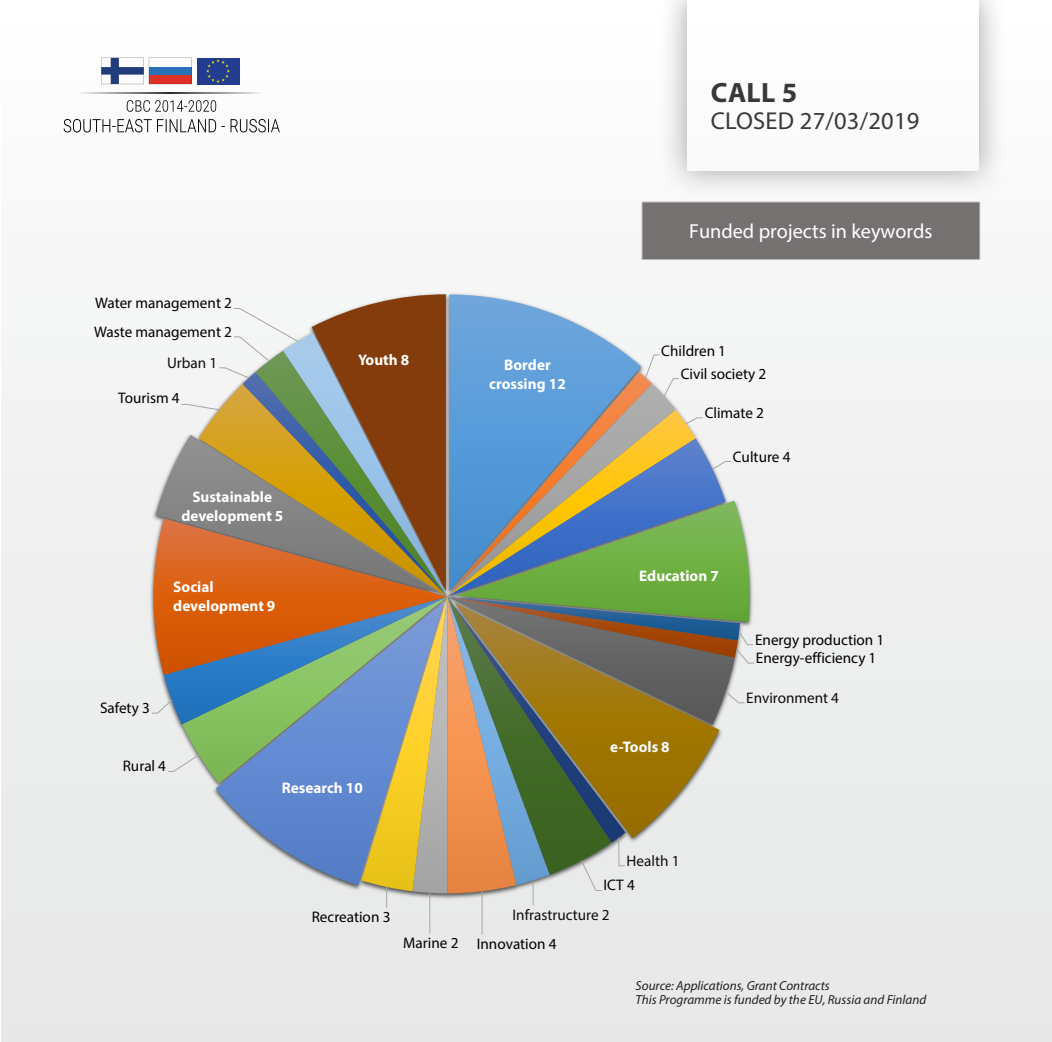
<style>
.page{position:relative;width:1052px;height:1042px;background:#fff}
.page>*{position:absolute;margin:0;border:0;box-sizing:border-box;transform-origin:0 0}
.t1{font:700 28px "Myriad Pro";color:#3a3837}
.t2{font:24.5px "Myriad Pro";letter-spacing:.01em;color:#3a3837}
.t3{font:20.47px "Myriad Pro";color:#fff}
.t4{font:15.4px/22.9px "Myriad Pro";color:#000}
.t5{font:700 15.4px/19.1px "Myriad Pro";color:#fff;text-align:center}
.t6{font:15.4px/24.7px "Myriad Pro";color:#0d0d0d}
.t7{font:italic 13.12px/14px "Myriad Pro";color:#231f20}
.s1{color:#000}
.s2{color:#0d0d0d}
</style>
<div class="page">
<div style="left:1px;top:1px;width:1051px;height:1041px;background:linear-gradient(to right,#f1f1f2,#f2f2f3)"></div>
<hr style="left:481px;top:891px;width:1px;height:43px;background:#a6a6a6">
<hr style="left:429px;top:893px;width:1px;height:40px;background:#a6a6a6">
<svg style="left:151px;top:294px;width:604px;height:614px;background:#a09e8a"></svg>
<div style="left:642px;top:202px;width:337px;height:57px;background:#767171"></div>
<div style="left:641px;top:202px;width:339px;height:58px;border:1px solid #bcbcbc"></div>
<p class="t1" style="left:711px;top:74px;width:88px">CALL 5</p>
<p class="t2" style="left:711px;top:106px;width:210px">CLOSED 27/03/2019</p>
<p class="t4" style="left:95px;top:292px;width:138px">Water management 2</p>
<p class="t4" style="left:94px;top:320px;width:139px">Waste management 2</p>
<p class="t6" style="left:167px;top:350px;width:52px">Urban 1</p>
<p class="t4" style="left:118px;top:386px;width:63px">Tourism 4</p>
<p class="t5" style="left:181px;top:487px;width:103px">Sustainable development 5</p>
<p class="t5" style="left:173px;top:577px;width:103px;text-align:left">Social development 9</p>
<p class="t4" style="left:100px;top:696px;width:52px">Safety 3</p>
<p class="t4" style="left:123px;top:754px;width:45px">Rural 4</p>
<p class="t5" style="left:358px;top:350px;width:53px">Youth 8</p>
<p class="t5" style="left:282px;top:777px;width:83px">Research 10</p>
<p class="t5" style="left:489px;top:355px;width:78px">Border crossing 12</p>
<p class="t3" style="left:689px;top:218px;width:245px">Funded projects in keywords</p>
<p class="t4" style="left:681px;top:339px;width:87px;text-indent:-20px">Children 1<br>Civil society 2</p>
<p class="t4" style="left:704px;top:401px;width:61px">Climate 2</p>
<p class="t4" style="left:733px;top:445px;width:59px">Culture 4</p>
<p class="t5" style="left:639px;top:565px;width:81px">Education 7</p>
<p class="t5" style="left:610px;top:736px;width:61px">e-Tools 8</p>
<p class="t4" style="left:755px;top:630px;width:131px;line-height:18.6px">Energy production 1<br>Energy-efficiency 1</p>
<p class="t6" style="left:746px;top:685px;width:94px">Environment 4</p>
<p class="t4" style="left:312px;top:905px;width:80px">Recreation 3</p>
<p class="t6" style="left:603px;top:848px;width:78px;text-indent:23px">Health 1<br><span class="s1">ICT 4</span></p>
<p class="t4" style="left:403px;top:899px;width:208px;line-height:29.4px;text-indent:109px"><span class="s2">Infrastructure 2<br></span>Marine 2 Innovation 4</p>
<p class="t7" style="left:635px;top:978px;width:292px">Source: Applications, Grant Contracts<br>This Programme is funded by the EU, Russia and Finland</p>
</div>
